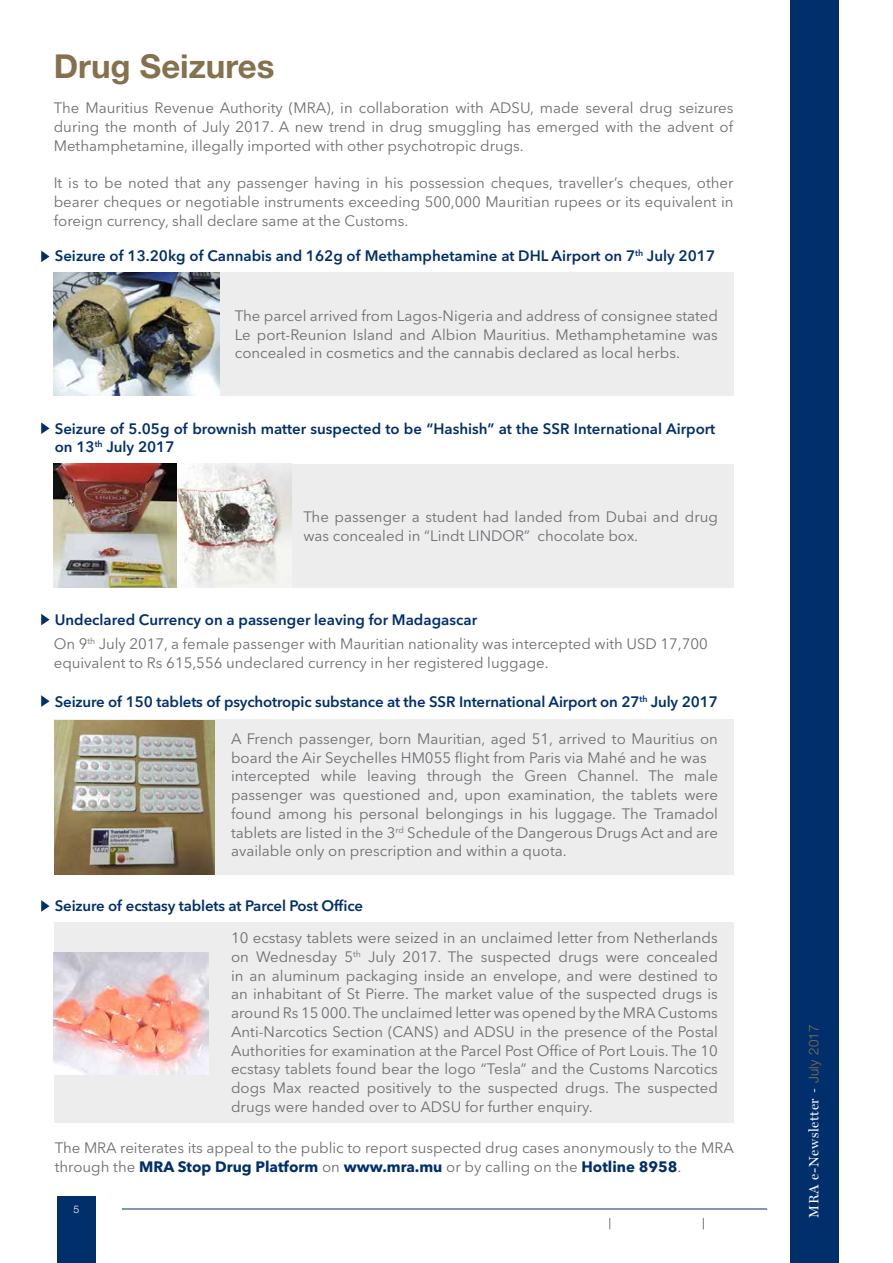
<style>
.page{position:relative;width:893px;height:1263px;background:#fff}
.page>*{position:absolute;margin:0;border:0;box-sizing:border-box;transform-origin:0 0}
.t1{font:700 33px "Helvetica Neue LT Std";color:#85714d}
.t2{font:15px/18.8px "Avenir Next LT Pro";color:#6d6e71;text-align:justify}
.t3{font:600 15px/18px "Avenir Next LT Pro";color:#002f6c}
.t4{font:13.5px "Miller Display";letter-spacing:.05em;color:#fff}
.t5{font:300 10.5px "Helvetica Neue LT Std";color:#fff}
.s1{font-weight:700;color:#002f6c}
.s2{font-family:"Helvetica Neue LT Std";font-weight:300}
.s3{font-family:"Helvetica Neue LT Std";font-weight:300;color:#85714d}
</style>
<div class="page">
<div style="left:57px;top:1196px;width:38px;height:67px;background:#002f6c"></div>
<hr style="left:122px;top:1208px;width:645px;height:1px;background:#002f6c">
<div style="left:54px;top:272px;width:679px;height:124px;background:#ededee"></div>
<div style="left:54px;top:464px;width:679px;height:124px;background:#ededee"></div>
<div style="left:54px;top:719px;width:679px;height:156px;background:#ededee"></div>
<div style="left:54px;top:922px;width:679px;height:200px;background:#ededee"></div>
<img style="left:159px;top:464px;width:132px;height:124px">
<div style="left:791px;top:0;width:48px;height:1263px;background:#002f6c"></div>
<img style="left:54px;top:952px;width:154px;height:123px">
<img style="left:54px;top:464px;width:122px;height:123px">
<img style="left:55px;top:720px;width:160px;height:155px">
<img style="left:54px;top:272px;width:165px;height:124px">
<svg style="left:41px;top:251px;width:9px;height:11px"></svg>
<svg style="left:41px;top:422px;width:9px;height:12px"></svg>
<svg style="left:41px;top:614px;width:9px;height:11px"></svg>
<svg style="left:41px;top:695px;width:9px;height:12px"></svg>
<svg style="left:41px;top:900px;width:9px;height:12px"></svg>
<h1 class="t1" style="left:54px;top:45px;width:222px">Drug Seizures</h1>
<p class="t2" style="left:54px;top:99px;width:681px">The Mauritius Revenue Authority (MRA), in collaboration with ADSU, made several drug seizures during the month of July 2017. A new trend in drug smuggling has emerged with the advent of Methamphetamine, illegally imported with other psychotropic drugs.</p>
<p class="t2" style="left:54px;top:174px;width:681px">It is to be noted that any passenger having in his possession cheques, traveller’s cheques, other bearer cheques or negotiable instruments exceeding 500,000 Mauritian rupees or its equivalent in foreign currency, shall declare same at the Customs.</p>
<p class="t3" style="left:55px;top:247px;width:662px">Seizure of 13.20kg of Cannabis and 162g of Methamphetamine at DHL Airport on 7<sup>th</sup> July 2017</p>
<p class="t2" style="left:235px;top:306px;width:484px">The parcel arrived from Lagos-Nigeria and address of consignee stated Le port-Reunion Island and Albion Mauritius. Methamphetamine was concealed in cosmetics and the cannabis declared as local herbs.</p>
<p class="t3" style="left:55px;top:419px;width:662px">Seizure of 5.05g of brownish matter suspected to be “Hashish” at the SSR International Airport on 13<sup>th</sup> July 2017</p>
<p class="t2" style="left:303px;top:507px;width:416px">The passenger a student had landed from Dubai and drug was concealed in “Lindt LINDOR” chocolate box.</p>
<p class="t3" style="left:55px;top:611px;width:424px">Undeclared Currency on a passenger leaving for Madagascar</p>
<p class="t2" style="left:54px;top:634px;width:656px">On 9<sup>th</sup> July 2017, a female passenger with Mauritian nationality was intercepted with USD 17,700 equivalent to Rs 615,556 undeclared currency in her registered luggage.</p>
<p class="t3" style="left:55px;top:692px;width:665px">Seizure of 150 tablets of psychotropic substance at the SSR International Airport on 27<sup>th</sup> July 2017</p>
<p class="t2" style="left:231px;top:729px;width:488px;text-align:left">A French passenger, born Mauritian, aged 51, arrived to Mauritius on board the Air Seychelles HM055 flight from Paris via Mahé and he was intercepted while leaving through the Green Channel. The male passenger was questioned and, upon examination, the tablets were found among his personal belongings in his luggage. The Tramadol tablets are listed in the 3<sup>rd</sup> Schedule of the Dangerous Drugs Act and are available only on prescription and within a quota.</p>
<p class="t3" style="left:55px;top:897px;width:310px">Seizure of ecstasy tablets at Parcel Post Office</p>
<p class="t2" style="left:231px;top:928px;width:488px">10 ecstasy tablets were seized in an unclaimed letter from Netherlands on Wednesday 5<sup>th</sup> July 2017. The suspected drugs were concealed in an aluminum packaging inside an envelope, and were destined to an inhabitant of St Pierre. The market value of the suspected drugs is around Rs 15 000. The unclaimed letter was opened by the MRA Customs Anti-Narcotics Section (CANS) and ADSU in the presence of the Postal Authorities for examination at the Parcel Post Office of Port Louis. The 10 ecstasy tablets found bear the logo “Tesla” and the Customs Narcotics dogs Max reacted positively to the suspected drugs. The suspected drugs were handed over to ADSU for further enquiry.</p>
<p class="t2" style="left:55px;top:1138px;width:681px">The MRA reiterates its appeal to the public to report suspected drug cases anonymously to the MRA through the <span class="s1">MRA Stop Drug Platform</span> on <span class="s1">www.mra.mu</span> or by calling on the <span class="s1">Hotline 8958</span>.</p>
<p class="t5" style="left:73px;top:1203px;width:7px">5</p>
<p class="t4" style="left:806px;top:1218px;width:195px;rotate:-90deg">MRA e-Newsletter <span class="s2">-</span> <span class="s3">July 2017</span></p>
</div>
